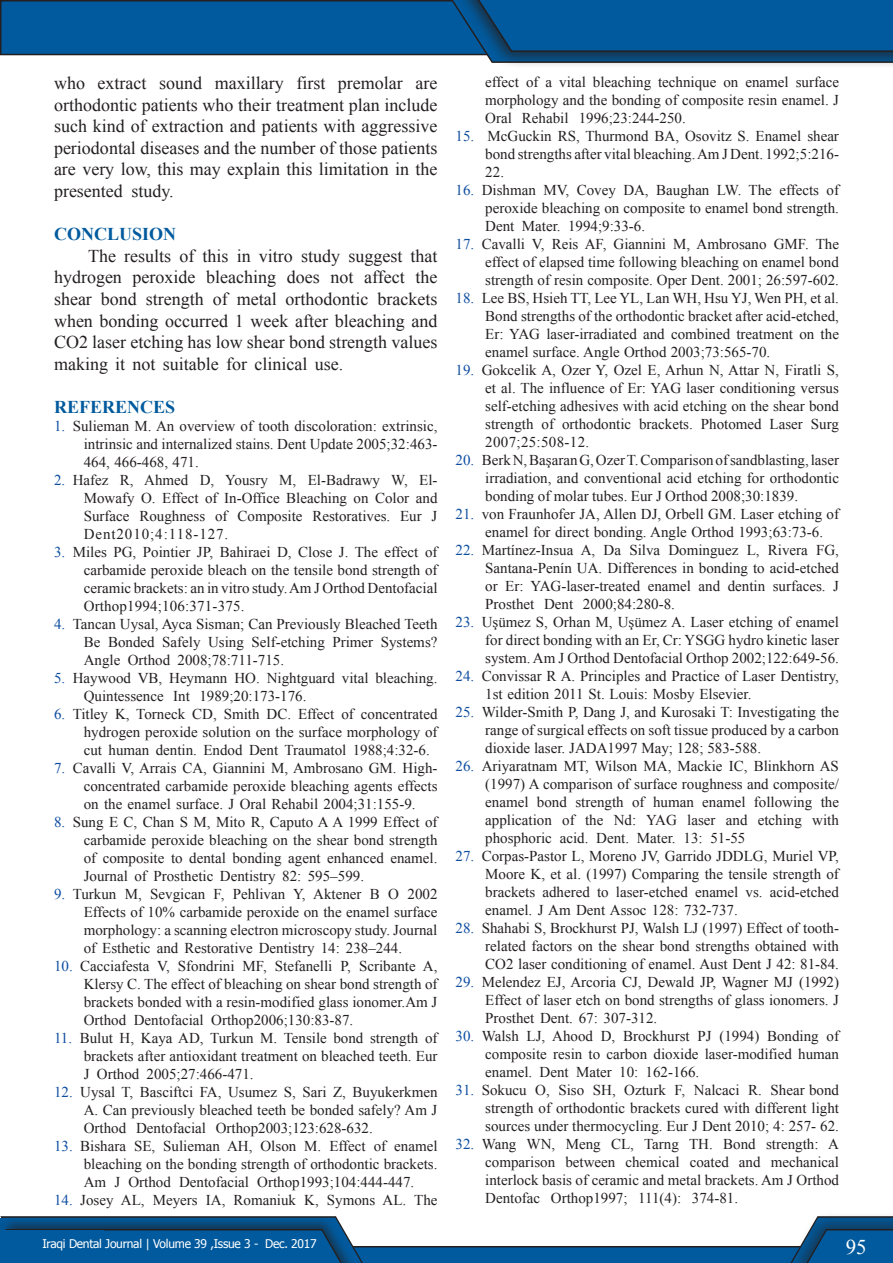
<style>
.page{position:relative;width:893px;height:1263px;background:#fff}
.page>*{position:absolute;margin:0;border:0;box-sizing:border-box;transform-origin:0 0}
.t1{font:21px "Times New Roman";color:#fff}
.t2{font:18px/21.6px "Times New Roman";color:#231f20;text-align:justify}
.t3{font:700 18px "Times New Roman";color:#015a9d}
.t4{font:15px/18px "Times New Roman";color:#231f20;text-align:justify}
.t5{font:12px "Tahoma";letter-spacing:-.02em;color:#fff}
.s1{color:#0d4da1}
</style>
<div class="page">
<div style="left:1px;top:1px;width:625px;height:54px;background:#015a9d"></div>
<div style="left:0;top:0;width:627px;height:55px;border:2px solid #231f20"></div>
<svg style="left:0;top:1216px;width:893px;height:47px"></svg>
<div style="left:450px;top:0;width:443px;height:68px;background:#f5f5f5"></div>
<svg style="left:445px;top:0;width:448px;height:63px;background:#085590"></svg>
<div style="left:0;top:1231px;width:103px;height:32px;background:#015a9d"></div>
<p class="t2" style="left:54px;top:72px;width:385px">who extract sound maxillary first premolar are orthodontic patients who their treatment plan include such kind of extraction and patients with aggressive periodontal diseases and the number of those patients are very low, this may explain this limitation in the presented study.</p>
<p class="t3" style="left:54px;top:222px;width:124px">CONCLUSION</p>
<p class="t2" style="left:54px;top:245px;width:385px;text-indent:34px">The results of this in vitro study suggest that hydrogen peroxide bleaching does not affect the shear bond strength of metal orthodontic brackets when bonding occurred 1 week after bleaching and CO2 laser etching has low shear bond strength values making it not suitable for clinical use.</p>
<p class="t3" style="left:54px;top:395px;width:123px">REFERENCES</p>
<p class="t4" style="left:84px;top:417px;width:355px;text-indent:-30px"><span class="s1">1.</span> Sulieman M. An overview of tooth discoloration: extrinsic, intrinsic and internalized stains. Dent Update 2005;32:463- 464, 466-468, 471.</p>
<p class="t4" style="left:84px;top:471px;width:355px;text-indent:-30px"><span class="s1">2.</span> Hafez R, Ahmed D, Yousry M, El-Badrawy W, El-Mowafy O. Effect of In-Office Bleaching on Color and Surface Roughness of Composite Restoratives. Eur J Dent2010;4:118-127.</p>
<p class="t4" style="left:84px;top:543px;width:355px;text-indent:-30px"><span class="s1">3.</span> Miles PG, Pointier JP, Bahiraei D, Close J. The effect of carbamide peroxide bleach on the tensile bond strength of ceramic brackets: an in vitro study. Am J Orthod Dentofacial Orthop1994;106:371-375.</p>
<p class="t4" style="left:84px;top:615px;width:355px;text-indent:-30px"><span class="s1">4.</span> Tancan Uysal, Ayca Sisman; Can Previously Bleached Teeth Be Bonded Safely Using Self-etching Primer Systems?<br>Angle Orthod 2008;78:711-715.</p>
<p class="t4" style="left:84px;top:669px;width:355px;text-indent:-30px"><span class="s1">5.</span> Haywood VB, Heymann HO. Nightguard vital bleaching.<br>Quintessence Int 1989;20:173-176.</p>
<p class="t4" style="left:84px;top:705px;width:355px;text-indent:-30px"><span class="s1">6.</span> Titley K, Torneck CD, Smith DC. Effect of concentrated hydrogen peroxide solution on the surface morphology of cut human dentin. Endod Dent Traumatol 1988;4:32-6.</p>
<p class="t4" style="left:84px;top:759px;width:355px;text-indent:-30px"><span class="s1">7.</span> Cavalli V, Arrais CA, Giannini M, Ambrosano GM. High&shy;concentrated carbamide peroxide bleaching agents effects on the enamel surface. J Oral Rehabil 2004;31:155-9.</p>
<p class="t4" style="left:84px;top:813px;width:355px;text-indent:-30px"><span class="s1">8.</span> Sung E C, Chan S M, Mito R, Caputo A A 1999 Effect of carbamide peroxide bleaching on the shear bond strength of composite to dental bonding agent enhanced enamel.<br>Journal of Prosthetic Dentistry 82: 595–599.</p>
<p class="t4" style="left:84px;top:885px;width:355px;text-indent:-30px"><span class="s1">9.</span> Turkun M, Sevgican F, Pehlivan Y, Aktener B O 2002<br>Effects of 10% carbamide peroxide on the enamel surface morphology: a scanning electron microscopy study. Journal of Esthetic and Restorative Dentistry 14: 238–244.</p>
<p class="t4" style="left:84px;top:957px;width:355px;text-indent:-30px"><span class="s1">10.</span> Cacciafesta V, Sfondrini MF, Stefanelli P, Scribante A, Klersy C. The effect of bleaching on shear bond strength of brackets bonded with a resin-modified glass ionomer.Am J Orthod Dentofacial Orthop2006;130:83-87.</p>
<p class="t4" style="left:84px;top:1029px;width:355px;text-indent:-30px"><span class="s1">11.</span> Bulut H, Kaya AD, Turkun M. Tensile bond strength of brackets after antioxidant treatment on bleached teeth. Eur J Orthod 2005;27:466-471.</p>
<p class="t4" style="left:84px;top:1083px;width:355px;text-indent:-30px"><span class="s1">12.</span> Uysal T, Basciftci FA, Usumez S, Sari Z, Buyukerkmen A. Can previously bleached teeth be bonded safely? Am J Orthod Dentofacial Orthop2003;123:628-632.</p>
<p class="t4" style="left:84px;top:1137px;width:355px;text-indent:-30px"><span class="s1">13.</span> Bishara SE, Sulieman AH, Olson M. Effect of enamel bleaching on the bonding strength of orthodontic brackets.<br>Am J Orthod Dentofacial Orthop1993;104:444-447.</p>
<p class="t4" style="left:54px;top:1191px;width:385px"><span class="s1">14.</span> Josey AL, Meyers IA, Romaniuk K, Symons AL. The</p>
<p class="t5" style="left:42px;top:1235px;width:276px">Iraqi Dental Journal | Volume 39 ,Issue 3 - Dec. 2017</p>
<p class="t4" style="left:485px;top:73px;width:355px">effect of a vital bleaching technique on enamel surface morphology and the bonding of composite resin enamel. J Oral Rehabil 1996;23:244-250.</p>
<p class="t4" style="left:485px;top:127px;width:355px;text-indent:-30px"><span class="s1">15.</span> McGuckin RS, Thurmond BA, Osovitz S. Enamel shear bond strengths after vital bleaching. Am J Dent. 1992;5:216- 22.</p>
<p class="t4" style="left:485px;top:181px;width:355px;text-indent:-30px"><span class="s1">16.</span> Dishman MV, Covey DA, Baughan LW. The effects of peroxide bleaching on composite to enamel bond strength.<br>Dent Mater. 1994;9:33-6.</p>
<p class="t4" style="left:485px;top:235px;width:355px;text-indent:-30px"><span class="s1">17.</span> Cavalli V, Reis AF, Giannini M, Ambrosano GMF. The effect of elapsed time following bleaching on enamel bond strength of resin composite. Oper Dent. 2001; 26:597-602.</p>
<p class="t4" style="left:485px;top:289px;width:355px;text-indent:-30px"><span class="s1">18.</span> Lee BS, Hsieh TT, Lee YL, Lan WH, Hsu YJ, Wen PH, et al.<br>Bond strengths of the orthodontic bracket after acid-etched, Er: YAG laser-irradiated and combined treatment on the enamel surface. Angle Orthod 2003;73:565-70.</p>
<p class="t4" style="left:485px;top:361px;width:355px;text-indent:-30px"><span class="s1">19.</span> Gokcelik A, Ozer Y, Ozel E, Arhun N, Attar N, Firatli S, et al. The influence of Er: YAG laser conditioning versus self-etching adhesives with acid etching on the shear bond strength of orthodontic brackets. Photomed Laser Surg 2007;25:508-12.</p>
<p class="t4" style="left:485px;top:451px;width:355px;text-indent:-30px"><span class="s1">20.</span> Berk N, Başaran G, Ozer T. Comparison of sandblasting, laser irradiation, and conventional acid etching for orthodontic bonding of molar tubes. Eur J Orthod 2008;30:1839.</p>
<p class="t4" style="left:485px;top:505px;width:355px;text-indent:-30px"><span class="s1">21.</span> von Fraunhofer JA, Allen DJ, Orbell GM. Laser etching of enamel for direct bonding. Angle Orthod 1993;63:73-6.</p>
<p class="t4" style="left:485px;top:541px;width:355px;text-indent:-30px"><span class="s1">22.</span> Martínez-Insua A, Da Silva Dominguez L, Rivera FG, Santana-Penín UA. Differences in bonding to acid-etched or Er: YAG-laser-treated enamel and dentin surfaces. J Prosthet Dent 2000;84:280-8.</p>
<p class="t4" style="left:485px;top:613px;width:355px;text-indent:-30px"><span class="s1">23.</span> Uşümez S, Orhan M, Uşümez A. Laser etching of enamel for direct bonding with an Er, Cr: YSGG hydro kinetic laser system. Am J Orthod Dentofacial Orthop 2002;122:649-56.</p>
<p class="t4" style="left:485px;top:667px;width:355px;text-indent:-30px"><span class="s1">24.</span> Convissar R A. Principles and Practice of Laser Dentistry,<br>1st edition 2011 St. Louis: Mosby Elsevier.</p>
<p class="t4" style="left:485px;top:703px;width:355px;text-indent:-30px"><span class="s1">25.</span> Wilder-Smith P, Dang J, and Kurosaki T: Investigating the range of surgical effects on soft tissue produced by a carbon dioxide laser. JADA1997 May; 128; 583-588.</p>
<p class="t4" style="left:485px;top:757px;width:355px;text-indent:-30px"><span class="s1">26.</span> Ariyaratnam MT, Wilson MA, Mackie IC, Blinkhorn AS (1997) A comparison of surface roughness and composite/ enamel bond strength of human enamel following the application of the Nd: YAG laser and etching with phosphoric acid. Dent. Mater. 13: 51-55</p>
<p class="t4" style="left:485px;top:847px;width:355px;text-indent:-30px"><span class="s1">27.</span> Corpas-Pastor L, Moreno JV, Garrido JDDLG, Muriel VP, Moore K, et al. (1997) Comparing the tensile strength of brackets adhered to laser-etched enamel vs. acid-etched enamel. J Am Dent Assoc 128: 732-737.</p>
<p class="t4" style="left:485px;top:919px;width:355px;text-indent:-30px"><span class="s1">28.</span> Shahabi S, Brockhurst PJ, Walsh LJ (1997) Effect of tooth&shy;related factors on the shear bond strengths obtained with CO2 laser conditioning of enamel. Aust Dent J 42: 81-84.</p>
<p class="t4" style="left:485px;top:973px;width:355px;text-indent:-30px"><span class="s1">29.</span> Melendez EJ, Arcoria CJ, Dewald JP, Wagner MJ (1992)<br>Effect of laser etch on bond strengths of glass ionomers. J Prosthet Dent. 67: 307-312.</p>
<p class="t4" style="left:485px;top:1027px;width:355px;text-indent:-30px"><span class="s1">30.</span> Walsh LJ, Ahood D, Brockhurst PJ (1994) Bonding of composite resin to carbon dioxide laser-modified human enamel. Dent Mater 10: 162-166.</p>
<p class="t4" style="left:485px;top:1081px;width:355px;text-indent:-30px"><span class="s1">31.</span> Sokucu O, Siso SH, Ozturk F, Nalcaci R. Shear bond strength of orthodontic brackets cured with different light sources under thermocycling. Eur J Dent 2010; 4: 257- 62.</p>
<p class="t4" style="left:485px;top:1135px;width:355px;text-indent:-30px"><span class="s1">32.</span> Wang WN, Meng CL, Tarng TH. Bond strength: A comparison between chemical coated and mechanical interlock basis of ceramic and metal brackets. Am J Orthod Dentofac Orthop1997; 111(4): 374-81.</p>
<h1 class="t1" style="left:846px;top:1232px;width:22px">95</h1>
</div>
